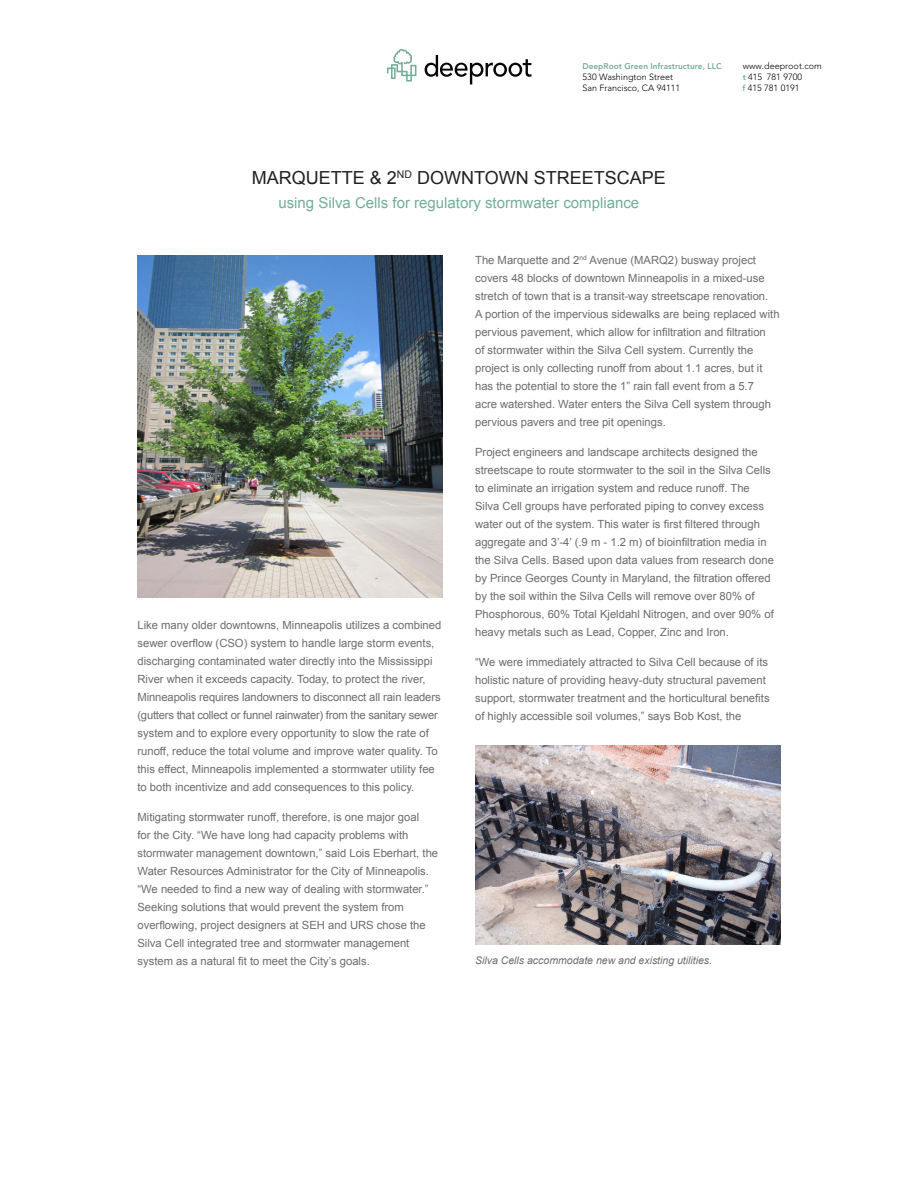
<style>
.page{position:relative;width:918px;height:1188px;background:#fff}
.page>*{position:absolute;margin:0;border:0;box-sizing:border-box;transform-origin:0 0}
.t1{font:18px "Arial";color:#231f20}
.t2{font:15px "Arial";color:#74ad99}
.t3{font:11.25px/18px "Arial";color:#6c6d70}
.t4{font:italic 10.5px "Arial";color:#6c6d70}
.t5{font:300 9px/11.2px "Avenir";color:#000}
.t6{font:800 8.25px "Avenir";color:#74ad99}
.s1{font-weight:800;font-size:8.25px;color:#74ad99}
</style>
<div class="page">
<svg style="left:387px;top:49px;width:29px;height:33px"></svg>
<svg style="left:425px;top:55px;width:107px;height:29px"></svg>
<img style="left:475px;top:745px;width:305px;height:199px">
<img style="left:137px;top:256px;width:306px;height:342px">
<p class="t6" style="left:583px;top:61px;width:141px">DeepRoot Green Infrastructure, LLC</p>
<p class="t5" style="left:583px;top:71px;width:99px">530 Washington Street<br>San Francisco, CA 94111</p>
<p class="t5" style="left:743px;top:60px;width:81px">www.deeproot.com <span class="s1">t</span> 415 781 9700<br><span class="s1">f</span> 415 781 0191</p>
<h1 class="t1" style="left:252px;top:166px;width:415px">MARQUETTE &amp; 2<sup>ND</sup> DOWNTOWN STREETSCAPE</h1>
<h2 class="t2" style="left:278px;top:193px;width:362px">using Silva Cells for regulatory stormwater compliance</h2>
<p class="t3" style="left:137px;top:616px;width:305px">Like many older downtowns, Minneapolis utilizes a combined sewer overflow (CSO) system to handle large storm events, discharging contaminated water directly into the Mississippi River when it exceeds capacity. Today, to protect the river, Minneapolis requires landowners to disconnect all rain leaders (gutters that collect or funnel rainwater) from the sanitary sewer system and to explore every opportunity to slow the rate of runoff, reduce the total volume and improve water quality. To this effect, Minneapolis implemented a stormwater utility fee to both incentivize and add consequences to this policy.</p>
<p class="t3" style="left:137px;top:808px;width:302px">Mitigating stormwater runoff, therefore, is one major goal<br>for the City. “We have long had capacity problems with stormwater management downtown,” said Lois Eberhart, the Water Resources Administrator for the City of Minneapolis. “We needed to find a new way of dealing with stormwater.” Seeking solutions that would prevent the system from overflowing, project designers at SEH and URS chose the Silva Cell integrated tree and stormwater management system as a natural fit to meet the City’s goals.</p>
<p class="t3" style="left:475px;top:251px;width:306px">The Marquette and 2<sup>nd</sup> Avenue (MARQ2) busway project covers 48 blocks of downtown Minneapolis in a mixed-use stretch of town that is a transit-way streetscape renovation.<br>A portion of the impervious sidewalks are being replaced with pervious pavement, which allow for infiltration and filtration<br>of stormwater within the Silva Cell system. Currently the project is only collecting runoff from about 1.1 acres, but it has the potential to store the 1” rain fall event from a 5.7<br>acre watershed. Water enters the Silva Cell system through pervious pavers and tree pit openings.</p>
<p class="t3" style="left:475px;top:443px;width:300px">Project engineers and landscape architects designed the streetscape to route stormwater to the soil in the Silva Cells to eliminate an irrigation system and reduce runoff. The Silva Cell groups have perforated piping to convey excess water out of the system. This water is first filtered through aggregate and 3’-4’ (.9 m - 1.2 m) of bioinfiltration media in the Silva Cells. Based upon data values from research done by Prince Georges County in Maryland, the filtration offered by the soil within the Silva Cells will remove over 80% of Phosphorous, 60% Total Kjeldahl Nitrogen, and over 90% of heavy metals such as Lead, Copper, Zinc and Iron.</p>
<p class="t3" style="left:475px;top:653px;width:296px">“We were immediately attracted to Silva Cell because of its holistic nature of providing heavy-duty structural pavement support, stormwater treatment and the horticultural benefits of highly accessible soil volumes,” says Bob Kost, the</p>
<p class="t4" style="left:475px;top:954px;width:238px">Silva Cells accommodate new and existing utilities.</p>
</div>
